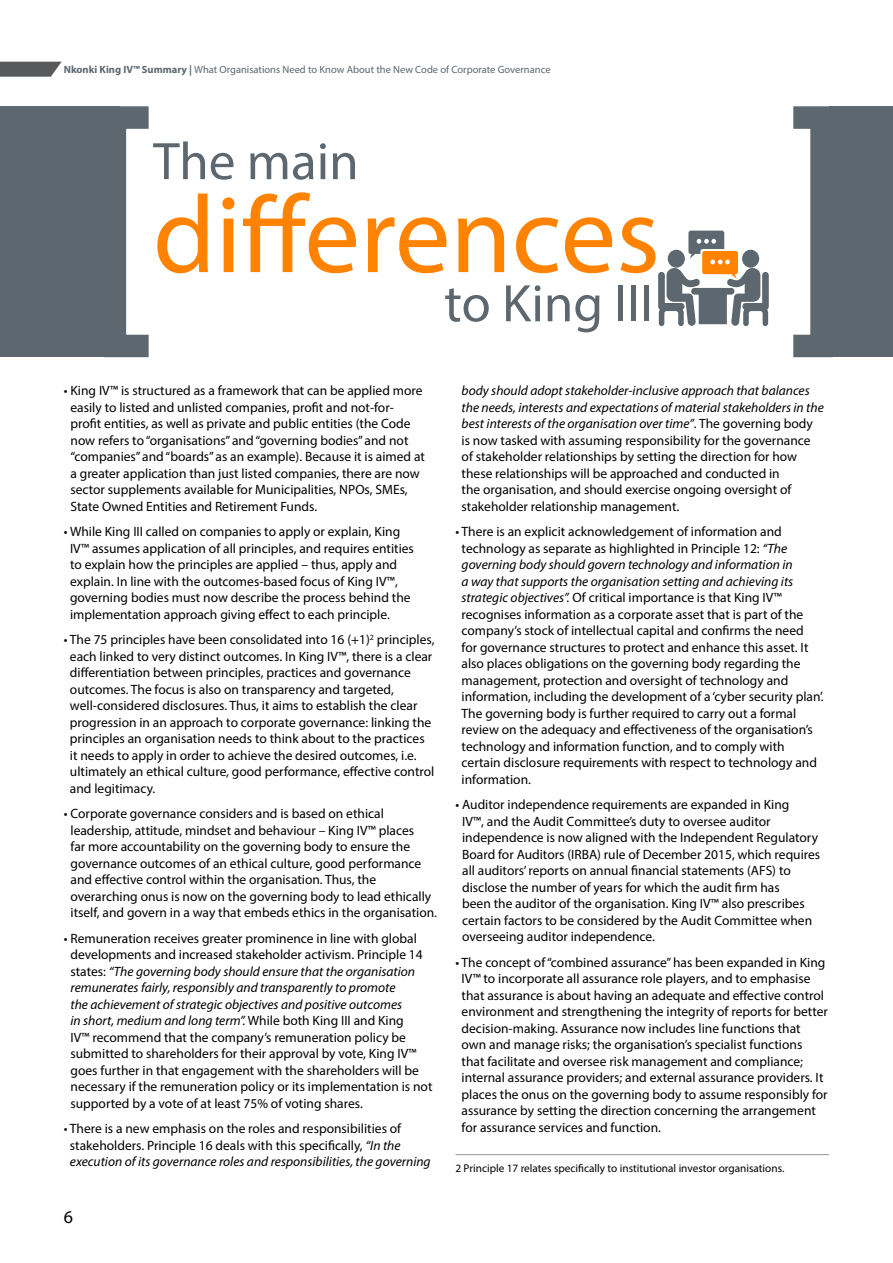
<style>
.page{position:relative;width:893px;height:1263px;background:#fff}
.page>*{position:absolute;margin:0;border:0;box-sizing:border-box;transform-origin:0 0}
.t1{font:110.7px "Myriad Pro";color:#ff8300}
.t2{font:53.25px "Myriad Pro";color:#5c676f}
.t3{font:18px "Myriad Pro";color:#000}
.t4{font:13.5px/16.5px "Myriad Pro";color:#000}
.t5{font:11.25px "Myriad Pro";color:#000}
.t6{font:10.5px "Myriad Pro";color:#5c676f}
.s1{font-weight:700}
.s2{font-style:italic}
</style>
<div class="page">
<svg style="left:0;top:62px;width:62px;height:15px"></svg>
<div style="left:0;top:106px;width:119px;height:251px;background:#5c676f"></div>
<div style="left:830px;top:106px;width:63px;height:251px;background:#5c676f"></div>
<div style="left:104px;top:106px;width:56px;height:251px;border:22px solid #5c676f"></div>
<div style="left:782px;top:106px;width:51px;height:251px;border:22px solid #5c676f"></div>
<svg style="left:658px;top:231px;width:111px;height:95px"></svg>
<hr style="left:455px;top:1154px;width:374px;height:1px;background:#939598">
<p class="t6" style="left:64px;top:63px;width:488px"><span class="s1">Nkonki King IV™ Summary |</span> What Organisations Need to Know About the New Code of Corporate Governance</p>
<h2 class="t2" style="left:153px;top:128px;width:207px">The main</h2>
<h1 class="t1" style="left:153px;top:167px;width:508px">differences</h1>
<h2 class="t2" style="left:444px;top:271px;width:210px">to King III</h2>
<p class="t4" style="left:71px;top:382px;width:356px;text-indent:-7px">• King IV™ is structured as a framework that can be applied more easily to listed and unlisted companies, profit and not-for&shy;profit entities, as well as private and public entities (the Code now refers to “organisations” and “governing bodies” and not “companies” and “boards” as an example). Because it is aimed at a greater application than just listed companies, there are now sector supplements available for Municipalities, NPOs, SMEs, State Owned Entities and Retirement Funds.</p>
<p class="t4" style="left:70px;top:523px;width:345px;text-indent:-6px">• While King III called on companies to apply or explain, King IV™ assumes application of all principles, and requires entities to explain how the principles are applied – thus, apply and explain. In line with the outcomes-based focus of King IV™, governing bodies must now describe the process behind the implementation approach giving effect to each principle.</p>
<p class="t4" style="left:70px;top:631px;width:366px;text-indent:-6px">• The 75 principles have been consolidated into 16 (+1)<sup>2</sup> principles, each linked to very distinct outcomes. In King IV™, there is a clear differentiation between principles, practices and governance outcomes. The focus is also on transparency and targeted, well-considered disclosures. Thus, it aims to establish the clear progression in an approach to corporate governance: linking the principles an organisation needs to think about to the practices it needs to apply in order to achieve the desired outcomes, i.e. ultimately an ethical culture, good performance, effective control and legitimacy.</p>
<p class="t4" style="left:71px;top:805px;width:368px;text-indent:-7px">• Corporate governance considers and is based on ethical leadership, attitude, mindset and behaviour – King IV™ places<br>far more accountability on the governing body to ensure the governance outcomes of an ethical culture, good performance and effective control within the organisation. Thus, the overarching onus is now on the governing body to lead ethically itself, and govern in a way that embeds ethics in the organisation.</p>
<p class="t4" style="left:71px;top:930px;width:363px;text-indent:-7px">• Remuneration receives greater prominence in line with global developments and increased stakeholder activism. Principle 14 states: <span class="s2">“The governing body should ensure that the organisation remunerates fairly, responsibly and transparently to promote<br>the achievement of strategic objectives and positive outcomes<br>in short, medium and long term”.</span> While both King III and King<br>IV™ recommend that the company’s remuneration policy be submitted to shareholders for their approval by vote, King IV™ goes further in that engagement with the shareholders will be necessary if the remuneration policy or its implementation is not supported by a vote of at least 75% of voting shares.</p>
<p class="t4" style="left:70px;top:1120px;width:362px;text-indent:-6px">• There is a new emphasis on the roles and responsibilities of stakeholders. Principle 16 deals with this specifically, <span class="s2">“In the execution of its governance roles and responsibilities, the governing</span></p>
<h3 class="t3" style="left:64px;top:1206px;width:11px">6</h3>
<p class="t4" style="left:462px;top:382px;width:364px"><span class="s2">body should adopt stakeholder-inclusive approach that balances the needs, interests and expectations of material stakeholders in the best interests of the organisation over time”</span>. The governing body is now tasked with assuming responsibility for the governance of stakeholder relationships by setting the direction for how these relationships will be approached and conducted in<br>the organisation, and should exercise ongoing oversight of stakeholder relationship management.</p>
<p class="t4" style="left:462px;top:523px;width:364px;text-indent:-6px">• There is an explicit acknowledgement of information and technology as separate as highlighted in Principle 12: <span class="s2">“The governing body should govern technology and information in<br>a way that supports the organisation setting and achieving its strategic objectives”.</span> Of critical importance is that King IV™ recognises information as a corporate asset that is part of the company’s stock of intellectual capital and confirms the need<br>for governance structures to protect and enhance this asset. It also places obligations on the governing body regarding the management, protection and oversight of technology and information, including the development of a ‘cyber security plan’.<br>The governing body is further required to carry out a formal review on the adequacy and effectiveness of the organisation’s technology and information function, and to comply with certain disclosure requirements with respect to technology and information.</p>
<p class="t4" style="left:462px;top:796px;width:360px;text-indent:-7px">• Auditor independence requirements are expanded in King<br>IV™, and the Audit Committee’s duty to oversee auditor independence is now aligned with the Independent Regulatory Board for Auditors (IRBA) rule of December 2015, which requires all auditors’ reports on annual financial statements (AFS) to disclose the number of years for which the audit firm has<br>been the auditor of the organisation. King IV™ also prescribes certain factors to be considered by the Audit Committee when overseeing auditor independence.</p>
<p class="t4" style="left:462px;top:954px;width:368px;text-indent:-6px">• The concept of “combined assurance” has been expanded in King IV™ to incorporate all assurance role players, and to emphasise that assurance is about having an adequate and effective control environment and strengthening the integrity of reports for better decision-making. Assurance now includes line functions that own and manage risks; the organisation’s specialist functions that facilitate and oversee risk management and compliance; internal assurance providers; and external assurance providers. It places the onus on the governing body to assume responsibly for assurance by setting the direction concerning the arrangement for assurance services and function.</p>
<p class="t5" style="left:455px;top:1161px;width:330px">2 Principle 17 relates specifically to institutional investor organisations.</p>
</div>
